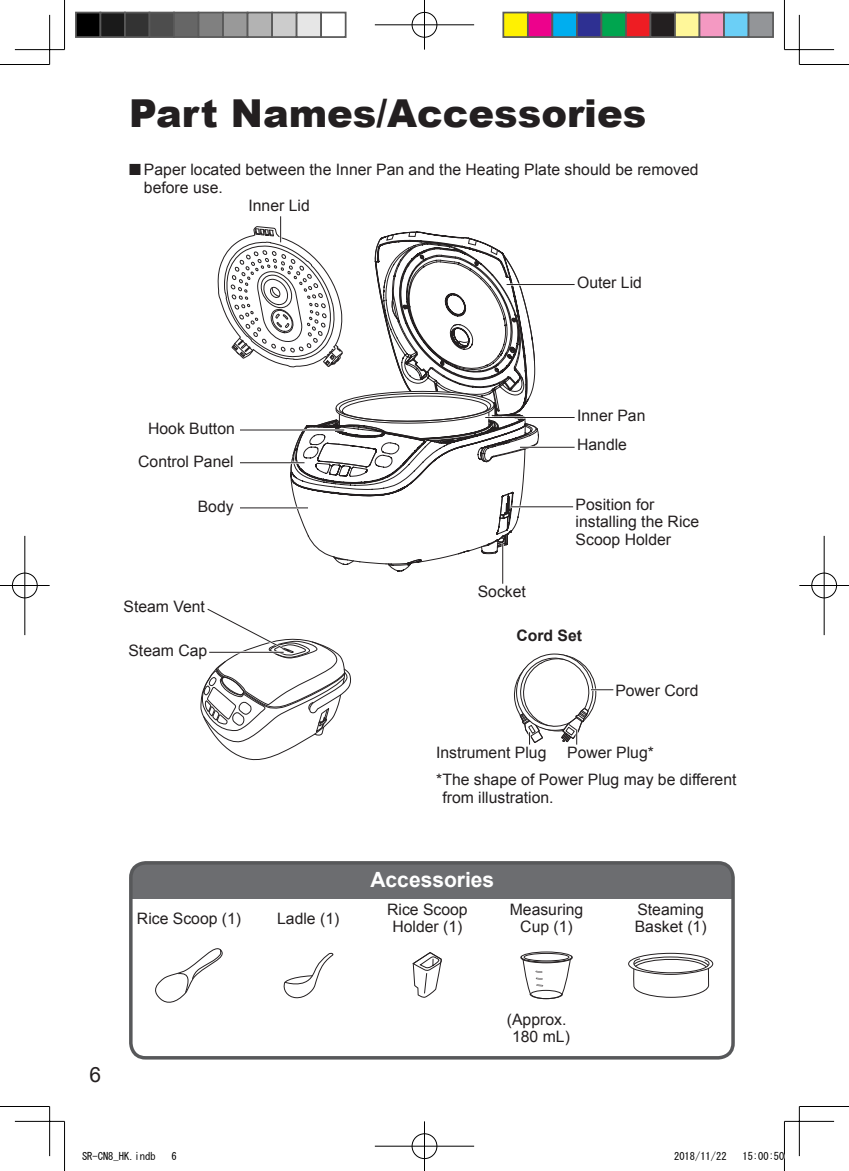
<style>
.page{position:relative;width:849px;height:1171px;background:#fff}
.page>*{position:absolute;margin:0;border:0;box-sizing:border-box;transform-origin:0 0}
.t1{font:900 38.5px "Arial";color:#231f20}
.t2{font:700 21px "Arial";color:#fff}
.t3{font:21px "Arial";color:#231f20}
.t4{font:15.75px/17.5px "Arial";color:#231f20}
.t5{font:700 15.75px "Arial";color:#231f20}
.t6{font:10.5px "MS Gothic";color:#000}
</style>
<div class="page">
<hr style="left:506px;top:284px;width:68px;height:1px;background:#231f20">
<hr style="left:485px;top:417px;width:89px;height:1px;background:#231f20">
<hr style="left:520px;top:447px;width:54px;height:1px;background:#231f20">
<hr style="left:511px;top:506px;width:62px;height:1px;background:#231f20">
<svg style="left:217px;top:216px;width:321px;height:356px"></svg>
<hr style="left:501px;top:544px;width:2px;height:40px;background:#fff">
<hr style="left:502px;top:544px;width:1px;height:40px;background:#231f20">
<svg style="left:200px;top:608px;width:152px;height:153px"></svg>
<hr style="left:209px;top:651px;width:74px;height:2px;background:#fff">
<hr style="left:209px;top:652px;width:74px;height:1px;background:#231f20">
<svg style="left:513px;top:653px;width:100px;height:91px"></svg>
<div style="left:131px;top:863px;width:601px;height:35px;background:#6c6d70"></div>
<hr style="left:131px;top:863px;width:117px;height:1px;background:#231f20">
<hr style="left:606px;top:863px;width:126px;height:1px;background:#231f20">
<svg style="left:155px;top:948px;width:68px;height:55px"></svg>
<svg style="left:283px;top:952px;width:51px;height:46px"></svg>
<svg style="left:412px;top:952px;width:30px;height:46px"></svg>
<svg style="left:520px;top:951px;width:53px;height:48px"></svg>
<svg style="left:628px;top:952px;width:85px;height:46px"></svg>
<div style="left:129px;top:861px;width:605px;height:198px;border:4px solid #57585a;border-radius:15px"></div>
<hr style="left:0;top:64px;width:50px;height:1px;background:#000">
<hr style="left:799px;top:64px;width:49px;height:1px;background:#000">
<hr style="left:0;top:1106px;width:50px;height:1px;background:#000">
<hr style="left:799px;top:1106px;width:49px;height:1px;background:#000">
<hr style="left:64px;top:0;width:1px;height:50px;background:#000">
<hr style="left:64px;top:1121px;width:1px;height:50px;background:#000">
<hr style="left:783px;top:0;width:1px;height:50px;background:#000">
<hr style="left:783px;top:1121px;width:1px;height:50px;background:#000">
<hr style="left:15px;top:49px;width:49px;height:1px;background:#000">
<hr style="left:784px;top:49px;width:49px;height:1px;background:#000">
<hr style="left:15px;top:1121px;width:49px;height:1px;background:#000">
<hr style="left:784px;top:1121px;width:49px;height:1px;background:#000">
<hr style="left:49px;top:15px;width:1px;height:49px;background:#000">
<hr style="left:49px;top:1106px;width:1px;height:50px;background:#000">
<hr style="left:798px;top:15px;width:1px;height:49px;background:#000">
<hr style="left:798px;top:1106px;width:1px;height:50px;background:#000">
<div style="left:410px;top:11px;width:28px;height:27px;border:2px solid #fff;border-radius:50%"></div>
<hr style="left:375px;top:24px;width:99px;height:2px;background:#fff">
<hr style="left:423px;top:0;width:2px;height:50px;background:#fff">
<div style="left:411px;top:12px;width:26px;height:25px;border:1px solid #000;border-radius:50%"></div>
<hr style="left:375px;top:25px;width:99px;height:1px;background:#000">
<hr style="left:424px;top:0;width:1px;height:50px;background:#000">
<div style="left:410px;top:1132px;width:28px;height:28px;border:2px solid #fff;border-radius:50%"></div>
<hr style="left:375px;top:1145px;width:99px;height:2px;background:#fff">
<hr style="left:423px;top:1121px;width:2px;height:50px;background:#fff">
<div style="left:411px;top:1133px;width:26px;height:26px;border:1px solid #000;border-radius:50%"></div>
<hr style="left:375px;top:1146px;width:99px;height:1px;background:#000">
<hr style="left:424px;top:1121px;width:1px;height:50px;background:#000">
<div style="left:11px;top:572px;width:27px;height:27px;border:2px solid #fff;border-radius:50%"></div>
<hr style="left:0;top:584px;width:50px;height:3px;background:#fff">
<hr style="left:24px;top:536px;width:2px;height:99px;background:#fff">
<div style="left:12px;top:573px;width:25px;height:25px;border:1px solid #000;border-radius:50%"></div>
<hr style="left:0;top:585px;width:50px;height:1px;background:#000">
<hr style="left:25px;top:536px;width:1px;height:99px;background:#000">
<div style="left:810px;top:572px;width:27px;height:27px;border:2px solid #fff;border-radius:50%"></div>
<hr style="left:799px;top:584px;width:49px;height:3px;background:#fff">
<hr style="left:822px;top:536px;width:3px;height:99px;background:#fff">
<div style="left:811px;top:573px;width:25px;height:25px;border:1px solid #000;border-radius:50%"></div>
<hr style="left:799px;top:585px;width:49px;height:1px;background:#000">
<hr style="left:823px;top:536px;width:1px;height:99px;background:#000">
<div style="left:76px;top:13px;width:24px;height:24px;background:#000"></div>
<div style="left:75px;top:12px;width:26px;height:26px;border:2px solid #595959"></div>
<div style="left:100px;top:13px;width:25px;height:24px;background:#1a1a1a"></div>
<div style="left:99px;top:12px;width:27px;height:26px;border:2px solid #595959"></div>
<div style="left:125px;top:13px;width:24px;height:24px;background:#333"></div>
<div style="left:124px;top:12px;width:26px;height:26px;border:2px solid #595959"></div>
<div style="left:149px;top:13px;width:25px;height:24px;background:#4d4d4d"></div>
<div style="left:148px;top:12px;width:27px;height:26px;border:2px solid #595959"></div>
<div style="left:174px;top:13px;width:24px;height:24px;background:#666"></div>
<div style="left:173px;top:12px;width:26px;height:26px;border:2px solid #595959"></div>
<div style="left:198px;top:13px;width:25px;height:24px;background:#808080"></div>
<div style="left:197px;top:12px;width:27px;height:26px;border:2px solid #595959"></div>
<div style="left:223px;top:13px;width:24px;height:24px;background:#999"></div>
<div style="left:222px;top:12px;width:26px;height:26px;border:2px solid #595959"></div>
<div style="left:247px;top:13px;width:25px;height:24px;background:#b3b3b3"></div>
<div style="left:246px;top:12px;width:27px;height:26px;border:2px solid #595959"></div>
<div style="left:272px;top:13px;width:24px;height:24px;background:#ccc"></div>
<div style="left:271px;top:12px;width:26px;height:26px;border:2px solid #595959"></div>
<div style="left:296px;top:13px;width:25px;height:24px;background:#e6e6e6"></div>
<div style="left:295px;top:12px;width:27px;height:26px;border:2px solid #595959"></div>
<div style="left:320px;top:12px;width:26px;height:26px;border:2px solid #595959"></div>
<div style="left:503px;top:13px;width:24px;height:24px;background:#fff101"></div>
<div style="left:502px;top:12px;width:26px;height:26px;border:2px solid #595959"></div>
<div style="left:527px;top:13px;width:25px;height:24px;background:#ed028c"></div>
<div style="left:527px;top:12px;width:26px;height:26px;border:2px solid #595959"></div>
<div style="left:552px;top:13px;width:24px;height:24px;background:#00aeef"></div>
<div style="left:551px;top:12px;width:26px;height:26px;border:2px solid #595959"></div>
<div style="left:576px;top:13px;width:25px;height:24px;background:#2e3092"></div>
<div style="left:576px;top:12px;width:26px;height:26px;border:2px solid #595959"></div>
<div style="left:601px;top:13px;width:24px;height:24px;background:#00a54f"></div>
<div style="left:600px;top:12px;width:26px;height:26px;border:2px solid #595959"></div>
<div style="left:625px;top:13px;width:25px;height:24px;background:#ee1d23"></div>
<div style="left:625px;top:12px;width:26px;height:26px;border:2px solid #595959"></div>
<div style="left:650px;top:13px;width:24px;height:24px;background:#231f20"></div>
<div style="left:649px;top:12px;width:26px;height:26px;border:2px solid #595959"></div>
<div style="left:674px;top:13px;width:25px;height:24px;background:#fff79a"></div>
<div style="left:674px;top:12px;width:26px;height:26px;border:2px solid #595959"></div>
<div style="left:699px;top:13px;width:24px;height:24px;background:#f499c2"></div>
<div style="left:698px;top:12px;width:26px;height:26px;border:2px solid #595959"></div>
<div style="left:723px;top:13px;width:25px;height:24px;background:#6bcff6"></div>
<div style="left:723px;top:12px;width:26px;height:26px;border:2px solid #595959"></div>
<div style="left:748px;top:13px;width:24px;height:24px;background:#939598"></div>
<div style="left:747px;top:12px;width:26px;height:26px;border:2px solid #595959"></div>
<h1 class="t1" style="left:129px;top:85px;width:518px">Part Names/Accessories</h1>
<p class="t4" style="left:144px;top:161px;width:556px">Paper located between the Inner Pan and the Heating Plate should be removed before use.</p>
<p class="t4" style="left:248px;top:196px;width:63px">Inner Lid</p>
<p class="t4" style="left:148px;top:419px;width:88px">Hook Button</p>
<p class="t4" style="left:138px;top:452px;width:97px">Control Panel</p>
<p class="t4" style="left:198px;top:497px;width:37px">Body</p>
<p class="t4" style="left:123px;top:598px;width:83px">Steam Vent</p>
<p class="t4" style="left:128px;top:642px;width:80px">Steam Cap</p>
<p class="t4" style="left:577px;top:273px;width:66px">Outer Lid</p>
<p class="t4" style="left:577px;top:406px;width:70px">Inner Pan</p>
<p class="t4" style="left:577px;top:436px;width:51px">Handle</p>
<p class="t4" style="left:477px;top:583px;width:50px">Socket</p>
<p class="t4" style="left:575px;top:495px;width:125px">Position for installing the Rice<br>Scoop Holder</p>
<p class="t5" style="left:516px;top:624px;width:67px">Cord Set</p>
<p class="t4" style="left:615px;top:681px;width:85px">Power Cord</p>
<p class="t4" style="left:436px;top:743px;width:112px">Instrument Plug</p>
<p class="t4" style="left:567px;top:743px;width:88px">Power Plug*</p>
<p class="t4" style="left:442px;top:771px;width:295px;text-indent:-6px">*The shape of Power Plug may be different from illustration.</p>
<h2 class="t2" style="left:370px;top:865px;width:125px">Accessories</h2>
<p class="t4" style="left:137px;top:909px;width:106px">Rice Scoop (1)</p>
<p class="t4" style="left:277px;top:909px;width:64px">Ladle (1)</p>
<p class="t4" style="left:387px;top:900px;width:82px;text-align:center">Rice Scoop<br>Holder (1)</p>
<p class="t4" style="left:509px;top:900px;width:75px;text-align:center">Measuring<br>Cup (1)</p>
<p class="t4" style="left:634px;top:900px;width:73px">Steaming<br>Basket (1)</p>
<h2 class="t3" style="left:89px;top:1060px;width:13px">6</h2>
<p class="t4" style="left:506px;top:1010px;width:65px;text-align:center">(Approx.<br>180 mL)</p>
<p class="t6" style="left:82px;top:1151px;width:75px">SR-CN8_HK.indb</p>
<p class="t6" style="left:171px;top:1151px;width:7px">6</p>
<p class="t6" style="left:674px;top:1151px;width:54px">2018/11/22</p>
<p class="t6" style="left:742px;top:1151px;width:43px">15:00:50</p>
</div>
